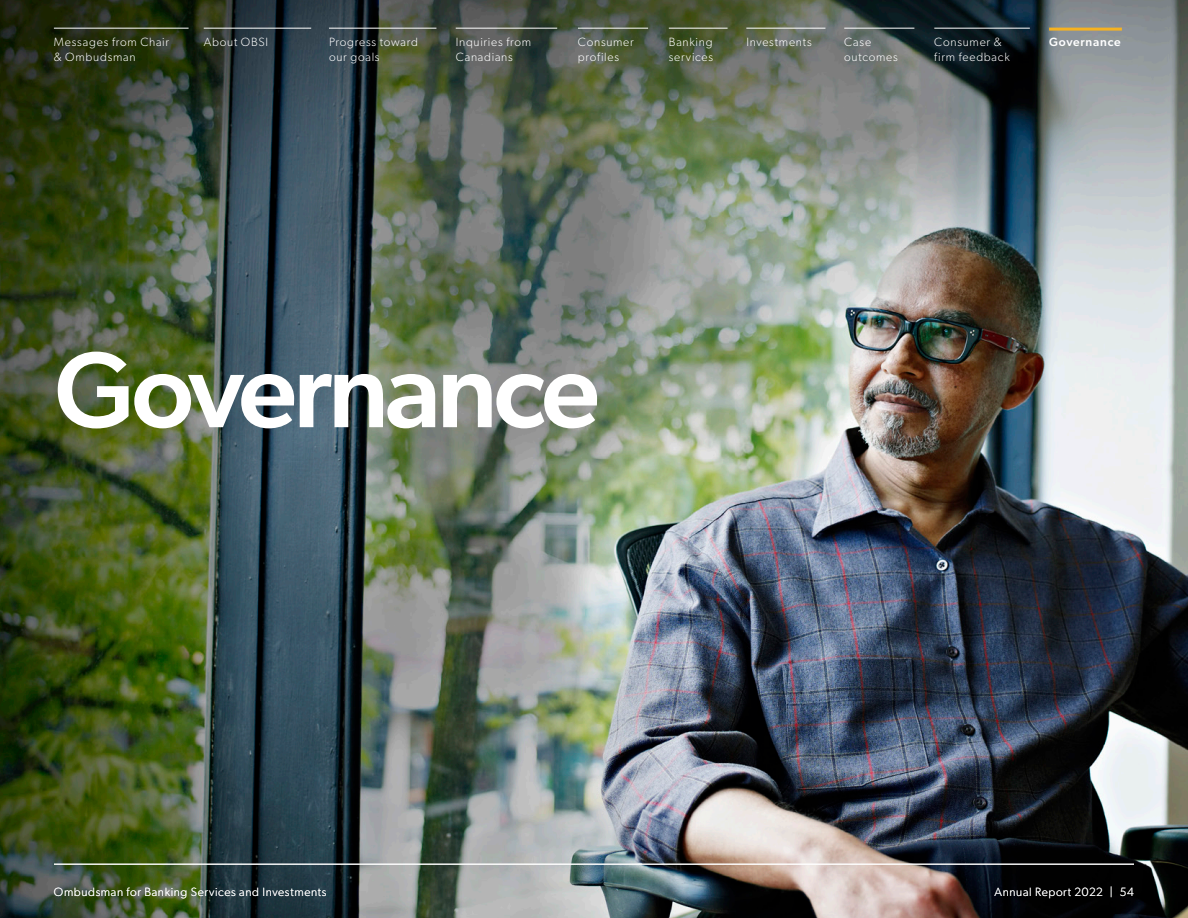
<style>
.page{position:relative;width:1188px;height:918px;background:#fff}
.page>*{position:absolute;margin:0;border:0;box-sizing:border-box;transform-origin:0 0}
.Chapter_Header_-_TOC{font:500 108px "Gibson";letter-spacing:-.035em;color:#fff}
.t1{font:300 12px/15px "Gibson";letter-spacing:.06em;color:#fff}
.t2{font:500 12px "Gibson";letter-spacing:.065em;color:#fff}
</style>
<div class="page">
<img style="left:0;top:0;width:1188px;height:918px">
<hr style="left:456px;top:28px;width:101px;height:1px;background:#fff">
<hr style="left:578px;top:28px;width:70px;height:1px;background:#fff">
<hr style="left:844px;top:28px;width:70px;height:1px;background:#fff">
<hr style="left:669px;top:28px;width:59px;height:1px;background:#fff">
<hr style="left:54px;top:28px;width:135px;height:1px;background:#fff">
<hr style="left:204px;top:28px;width:107px;height:1px;background:#fff">
<hr style="left:329px;top:28px;width:107px;height:1px;background:#fff">
<hr style="left:746px;top:28px;width:79px;height:1px;background:#fff">
<hr style="left:934px;top:28px;width:96px;height:1px;background:#fff">
<hr style="left:1049px;top:28px;width:73px;height:3px;background:#f6b221">
<hr style="left:54px;top:864px;width:1080px;height:1px;background:#fff">
<p class="t1" style="left:54px;top:35px;width:117px">Messages from Chair &amp; Ombudsman</p>
<p class="t1" style="left:204px;top:35px;width:66px">About OBSI</p>
<p class="t1" style="left:329px;top:35px;width:90px">Progress toward our goals</p>
<p class="t1" style="left:746px;top:35px;width:67px">Investments</p>
<p class="t1" style="left:934px;top:35px;width:77px">Consumer &amp; firm feedback</p>
<p class="t2" style="left:1049px;top:35px;width:73px">Governance</p>
<p class="t1" style="left:456px;top:35px;width:77px">Inquiries from<br>Canadians</p>
<p class="t1" style="left:578px;top:35px;width:57px">Consumer profiles</p>
<p class="t1" style="left:844px;top:35px;width:55px">Case outcomes</p>
<p class="t1" style="left:669px;top:35px;width:46px">Banking services</p>
<h2 class="Chapter_Header_-_TOC" style="left:54px;top:325px;width:547px">Governance</h2>
<p class="t1" style="left:54px;top:884px;width:274px">Ombudsman for Banking Services and Investments</p>
<p class="t1" style="left:995px;top:884px;width:141px">Annual Report 2022 | 54</p>
</div>
